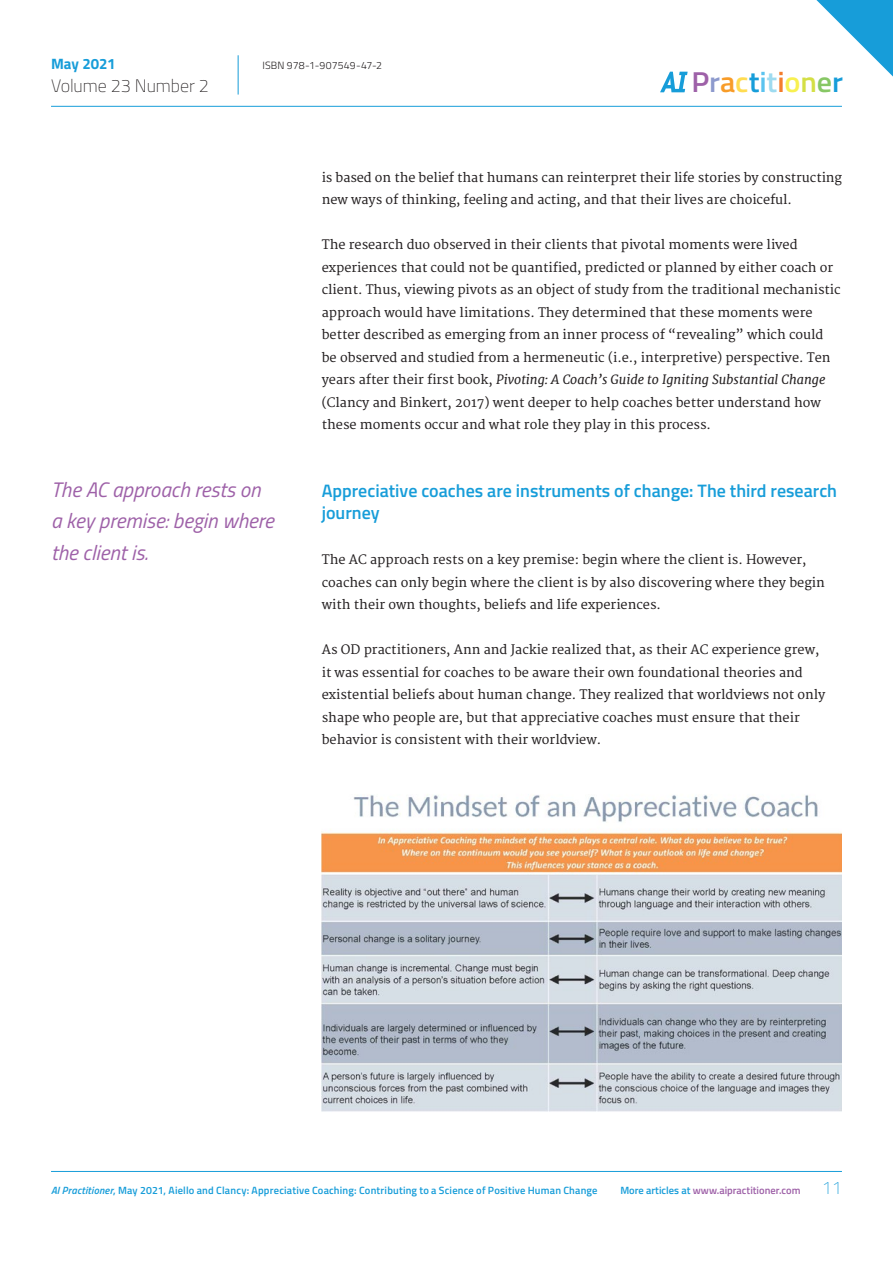
<style>
.page{position:relative;width:893px;height:1263px;background:#fff}
.page>*{position:absolute;margin:0;border:0;box-sizing:border-box;transform-origin:0 0}
.t1{font:600 28.8px "Titillium Web";letter-spacing:-.005em;color:#179dd9;scale:1.05 1}
.t2{font:italic 21px/31.5px "Titillium Web";color:#9e61a8}
.t3{font:600 18px/22.5px "Titillium Web";color:#179dd9}
.t4{font:100 18px "Titillium Web";letter-spacing:-.005em;color:#231f20}
.t5{font:700 15px "Titillium Web";letter-spacing:-.005em;color:#179dd9}
.t6{font:12.75px/22.5px "Merriweather";color:#231f20}
.t7{font:600 10.5px "Titillium Web";letter-spacing:.02em;color:#179dd9}
.t8{font:600 10.5px "Titillium Web";color:#9e61a8}
.t9{font:300 10.5px "Titillium Web";letter-spacing:.015em;color:#231f20}
.s1{color:#9e61a8}
.s2{color:#8d9acd}
.s3{color:#f89c28}
.s4{color:#ffdc51}
.s5{color:#5bc3ef}
.s6{color:#9edbf0}
.s7{color:#f47d2c}
.s8{color:#f8f050}
.s9{color:#d4df45}
.s10{color:#87c765}
.s11{font-style:italic}
.s12{color:#179dd9}
.s13{font-weight:100;font-size:18px;color:#179dd9}
</style>
<div class="page">
<img style="left:322px;top:794px;width:520px;height:318px">
<hr style="left:51px;top:106px;width:791px;height:1px;background:#179dd9">
<hr style="left:51px;top:1171px;width:791px;height:1px;background:#179dd9">
<svg style="left:816px;top:0;width:77px;height:77px"></svg>
<svg style="left:660px;top:71px;width:28px;height:21px"></svg>
<hr style="left:238px;top:55px;width:1px;height:40px;background:#179dd9">
<p class="t5" style="left:51px;top:53px;width:66px">May 2021</p>
<p class="t9" style="left:262px;top:58px;width:121px">ISBN 978-1-907549-47-2</p>
<h3 class="t4" style="left:51px;top:73px;width:159px">Volume 23 Number 2</h3>
<h1 class="t1" style="left:691px;top:60px;width:146px"><span class="s1">P</span><span class="s2">r</span><span class="s3">a</span><span class="s4">c</span>t<span class="s5">i</span><span class="s6">t</span><span class="s7">i</span><span class="s8">o</span><span class="s9">n</span><span class="s10">e</span>r</h1>
<h2 class="t2" style="left:51px;top:473px;width:224px">The AC approach rests on a key premise: begin where the client is.</h2>
<p class="t6" style="left:322px;top:167px;width:522px">is based on the belief that humans can reinterpret their life stories by constructing new ways of thinking, feeling and acting, and that their lives are choiceful.</p>
<p class="t6" style="left:322px;top:234px;width:520px">The research duo observed in their clients that pivotal moments were lived experiences that could not be quantified, predicted or planned by either coach or client. Thus, viewing pivots as an object of study from the traditional mechanistic approach would have limitations. They determined that these moments were better described as emerging from an inner process of “revealing” which could be observed and studied from a hermeneutic (i.e., interpretive) perspective. Ten years after their first book, <span class="s11">Pivoting: A Coach’s Guide to Igniting Substantial Change </span>(Clancy and Binkert, 2017) went deeper to help coaches better understand how these moments occur and what role they play in this process.</p>
<h3 class="t3" style="left:322px;top:478px;width:517px">Appreciative coaches are instruments of change: The third research journey</h3>
<p class="t6" style="left:322px;top:549px;width:505px">The AC approach rests on a key premise: begin where the client is. However, coaches can only begin where the client is by also discovering where they begin with their own thoughts, beliefs and life experiences.</p>
<p class="t6" style="left:322px;top:639px;width:505px">As OD practitioners, Ann and Jackie realized that, as their AC experience grew, it was essential for coaches to be aware their own foundational theories and existential beliefs about human change. They realized that worldviews not only shape who people are, but that appreciative coaches must ensure that their behavior is consistent with their worldview.</p>
<p class="t7" style="left:51px;top:1183px;width:548px"><span class="s11">AI Practitioner</span>, May 2021, Aiello and Clancy: Appreciative Coaching: Contributing to a Science of Positive Human Change</p>
<p class="t8" style="left:620px;top:1183px;width:223px"><span class="s12">More articles at</span> www.aipractitioner.com <span class="s13">11</span></p>
</div>
